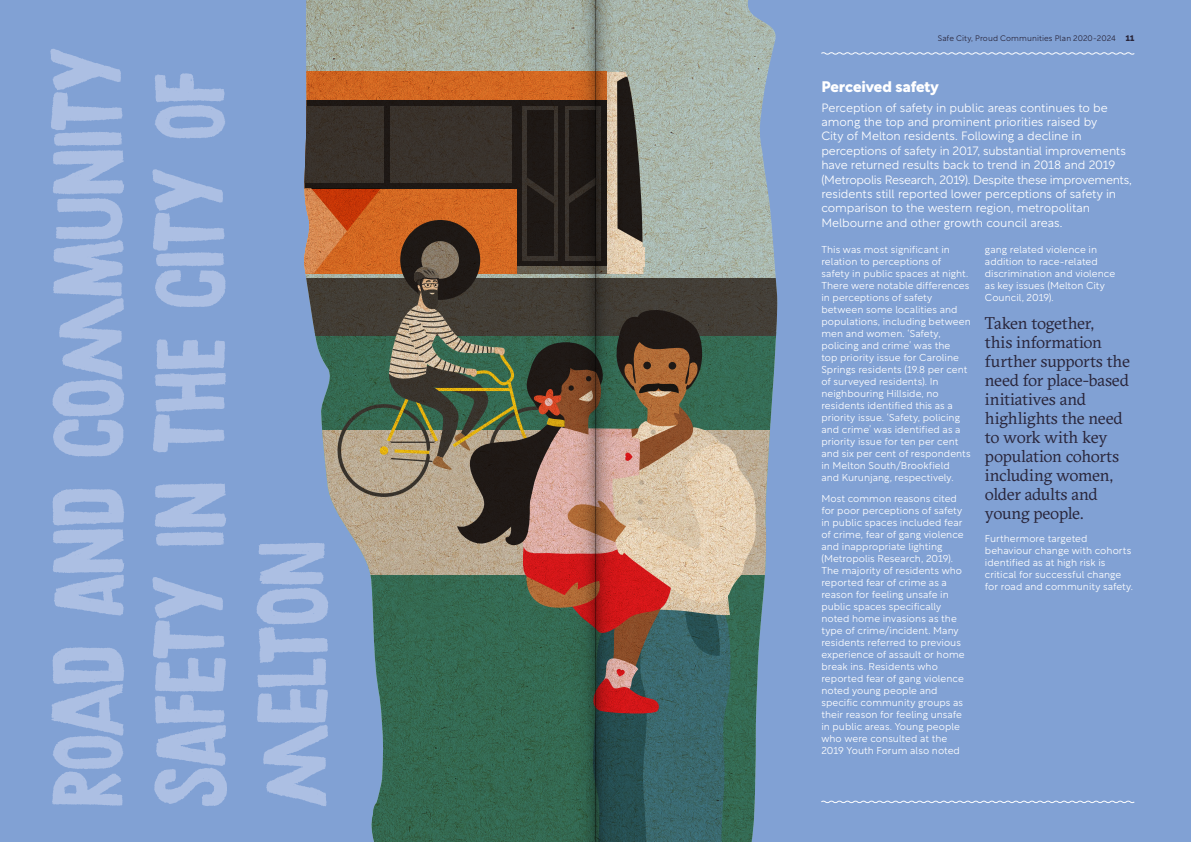
<style>
.page{position:relative;width:1191px;height:842px;background:#81a1d4}
.page>*{position:absolute;margin:0;border:0;box-sizing:border-box;transform-origin:0 0}
.t1{font:100px/102px "Chronic";letter-spacing:-.015em;color:#acbfe3}
.t2{font:17px/19px "GT Sectra";letter-spacing:-.015em;color:#29253a}
.t3{font:800 15px "Rotunda";color:#fff}
.t4{font:300 12px/14.4px "Rotunda";letter-spacing:-.01em;color:#fff}
.t5{font:300 10px/12px "Rotunda";letter-spacing:.005em;color:#fff}
.t6{font:300 8px "Rotunda";letter-spacing:.01em;color:#29253a}
.t7{font:800 8px "Rotunda";color:#29253a}
</style>
<div class="page">
<svg style="left:821px;top:800px;width:314px;height:4px"></svg>
<svg style="left:821px;top:52px;width:314px;height:3px"></svg>
<img style="left:304px;top:0;width:474px;height:842px">
<svg style="left:595px;top:0;width:36px;height:842px;background:#745e53"></svg>
<svg style="left:559px;top:0;width:36px;height:842px;background:#635848"></svg>
<h1 class="t1" style="left:40px;top:808px;width:762px;rotate:-90deg">Road and community safety in the City of<br>Melton</h1>
<p class="t6" style="left:937px;top:32px;width:179px">Safe City, Proud Communities Plan 2020-2024</p>
<p class="t7" style="left:1125px;top:32px;width:10px">11</p>
<h3 class="t3" style="left:821px;top:74px;width:119px">Perceived safety</h3>
<p class="t4" style="left:821px;top:99px;width:312px">Perception of safety in public areas continues to be among the top and prominent priorities raised by<br>City of Melton residents. Following a decline in perceptions of safety in 2017, substantial improvements have returned results back to trend in 2018 and 2019 (Metropolis Research, 2019). Despite these improvements, residents still reported lower perceptions of safety in comparison to the western region, metropolitan Melbourne and other growth council areas.</p>
<p class="t5" style="left:821px;top:243px;width:151px">This was most significant in relation to perceptions of safety in public spaces at night.<br>There were notable differences in perceptions of safety between some localities and populations, including between men and women. ‘Safety, policing and crime’ was the<br>top priority issue for Caroline<br>Springs residents (19.8 per cent of surveyed residents). In neighbouring Hillside, no residents identified this as a priority issue. ‘Safety, policing and crime’ was identified as a priority issue for ten per cent and six per cent of respondents in Melton South/Brookfield<br>and Kurunjang, respectively.</p>
<p class="t5" style="left:821px;top:491px;width:145px">Most common reasons cited for poor perceptions of safety in public spaces included fear of crime, fear of gang violence and inappropriate lighting (Metropolis Research, 2019).<br>The majority of residents who reported fear of crime as a reason for feeling unsafe in public spaces specifically noted home invasions as the type of crime/incident. Many residents referred to previous experience of assault or home break ins. Residents who reported fear of gang violence noted young people and specific community groups as their reason for feeling unsafe in public areas. Young people who were consulted at the<br>2019 Youth Forum also noted</p>
<p class="t5" style="left:985px;top:243px;width:132px">gang related violence in addition to race-related discrimination and violence as key issues (Melton City<br>Council, 2019).</p>
<h2 class="t2" style="left:985px;top:314px;width:146px">Taken together,<br>this information further supports the need for place-based initiatives and highlights the need to work with key population cohorts including women, older adults and young people.</h2>
<p class="t5" style="left:985px;top:531px;width:150px">Furthermore targeted behaviour change with cohorts identified as at high risk is critical for successful change for road and community safety.</p>
</div>
